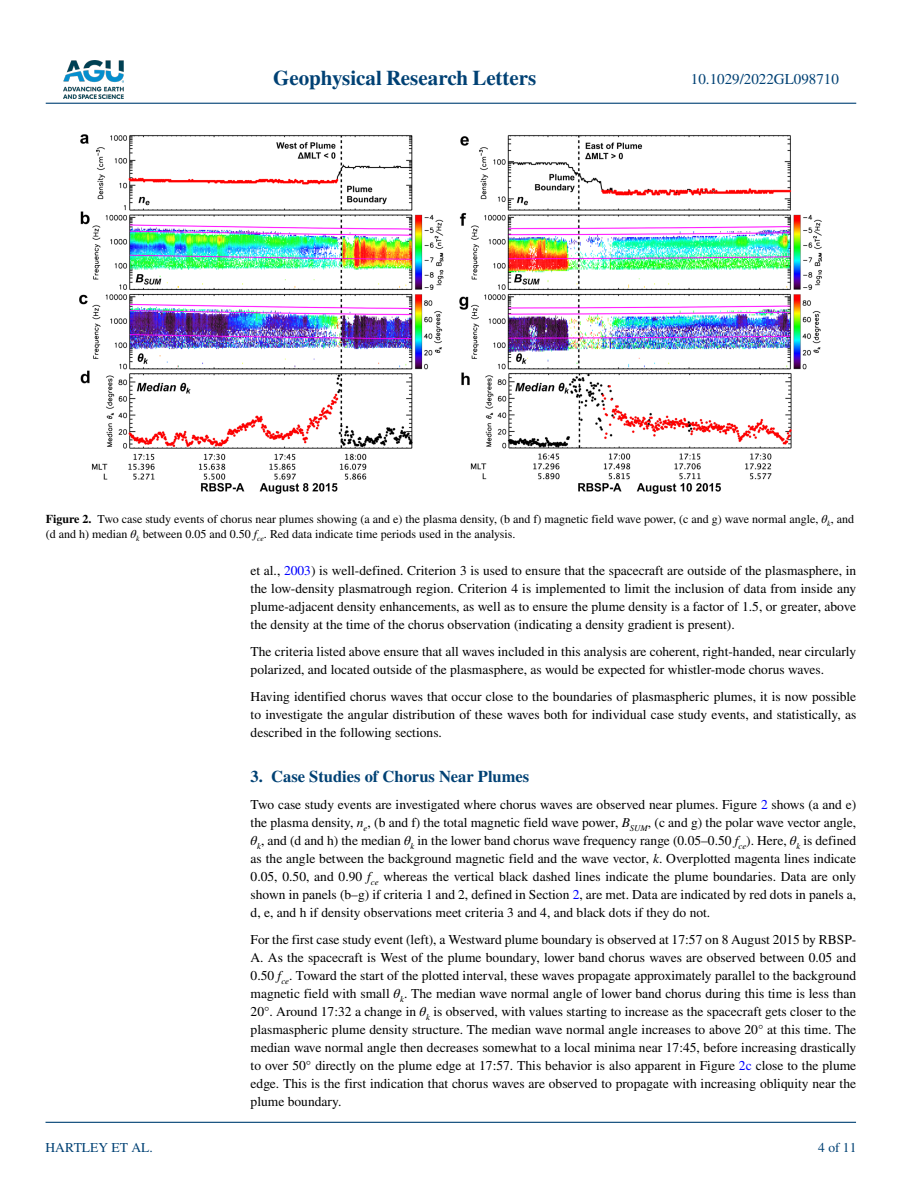
<style>
.page{position:relative;width:902px;height:1183px;background:#fff}
.page>*{position:absolute;margin:0;border:0;box-sizing:border-box;transform-origin:0 0}
.t1{font:700 21px "STIX";color:#004174}
.t2{font:700 16.5px "STIX";color:#004174}
.t3{font:15px "STIX";color:#004174}
.t4{font:13.5px/18px "STIX";color:#000;text-align:justify}
.t5{font:13.5px "STIX";color:#004174}
.t6{font:12px/15px "STIX";color:#000}
.s1{font-weight:700}
.s2{font-style:italic}
.s3{color:#00f}
</style>
<div class="page">
<img style="left:63px;top:60px;width:60px;height:39px">
<hr style="left:46px;top:103px;width:810px;height:1px;background:#004174">
<hr style="left:45px;top:1121px;width:810px;height:1px;background:#004174">
<img style="left:79px;top:134px;width:743px;height:360px">
<h1 class="t1" style="left:273px;top:66px;width:265px">Geophysical Research Letters</h1>
<p class="t3" style="left:691px;top:69px;width:149px">10.1029/2022GL098710</p>
<p class="t6" style="left:46px;top:512px;width:809px"><span class="s1">Figure 2.</span> Two case study events of chorus near plumes showing (a and e) the plasma density, (b and f) magnetic field wave power, (c and g) wave normal angle, <span class="s2">θ</span><sub>k</sub>, and (d and h) median <span class="s2">θ</span><sub>k</sub> between 0.05 and 0.50 <span class="s2">f</span><sub>ce</sub>. Red data indicate time periods used in the analysis.</p>
<p class="t5" style="left:45px;top:1138px;width:109px">HARTLEY ET AL.</p>
<p class="t4" style="left:250px;top:562px;width:607px">et al., <span class="s3">2003</span>) is well-defined. Criterion 3 is used to ensure that the spacecraft are outside of the plasmasphere, in the low-density plasmatrough region. Criterion 4 is implemented to limit the inclusion of data from inside any plume-adjacent density enhancements, as well as to ensure the plume density is a factor of 1.5, or greater, above the density at the time of the chorus observation (indicating a density gradient is present).</p>
<p class="t4" style="left:250px;top:643px;width:607px">The criteria listed above ensure that all waves included in this analysis are coherent, right-handed, near circularly polarized, and located outside of the plasmasphere, as would be expected for whistler-mode chorus waves.</p>
<p class="t4" style="left:250px;top:688px;width:607px">Having identified chorus waves that occur close to the boundaries of plasmaspheric plumes, it is now possible to investigate the angular distribution of these waves both for individual case study events, and statistically, as described in the following sections.</p>
<p class="t2" style="left:250px;top:766px;width:280px">3. Case Studies of Chorus Near Plumes</p>
<p class="t4" style="left:250px;top:796px;width:607px">Two case study events are investigated where chorus waves are observed near plumes. Figure <span class="s3">2</span> shows (a and e) the plasma density, <span class="s2">n</span><sub>e</sub>, (b and f) the total magnetic field wave power, <span class="s2">B</span><sub>SUM</sub>, (c and g) the polar wave vector angle, <span class="s2">θ</span><sub>k</sub>, and (d and h) the median <span class="s2">θ</span><sub>k</sub> in the lower band chorus wave frequency range (0.05–0.50 <span class="s2">f</span><sub>ce</sub>). Here, <span class="s2">θ</span><sub>k</sub> is defined as the angle between the background magnetic field and the wave vector, <span class="s2">k</span>. Overplotted magenta lines indicate 0.05, 0.50, and 0.90 <span class="s2">f</span><sub>ce</sub> whereas the vertical black dashed lines indicate the plume boundaries. Data are only shown in panels (b–g) if criteria 1 and 2, defined in Section <span class="s3">2</span>, are met. Data are indicated by red dots in panels a, d, e, and h if density observations meet criteria 3 and 4, and black dots if they do not.</p>
<p class="t4" style="left:250px;top:931px;width:607px">For the first case study event (left), a Westward plume boundary is observed at 17:57 on 8 August 2015 by RBSP-A. As the spacecraft is West of the plume boundary, lower band chorus waves are observed between 0.05 and 0.50 <span class="s2">f</span><sub>ce</sub>. Toward the start of the plotted interval, these waves propagate approximately parallel to the background magnetic field with small <span class="s2">θ</span><sub>k</sub>. The median wave normal angle of lower band chorus during this time is less than 20°. Around 17:32 a change in <span class="s2">θ</span><sub>k</sub> is observed, with values starting to increase as the spacecraft gets closer to the plasmaspheric plume density structure. The median wave normal angle increases to above 20° at this time. The median wave normal angle then decreases somewhat to a local minima near 17:45, before increasing drastically to over 50° directly on the plume edge at 17:57. This behavior is also apparent in Figure <span class="s3">2c</span> close to the plume edge. This is the first indication that chorus waves are observed to propagate with increasing obliquity near the plume boundary.</p>
<p class="t5" style="left:818px;top:1138px;width:40px">4 of 11</p>
</div>
